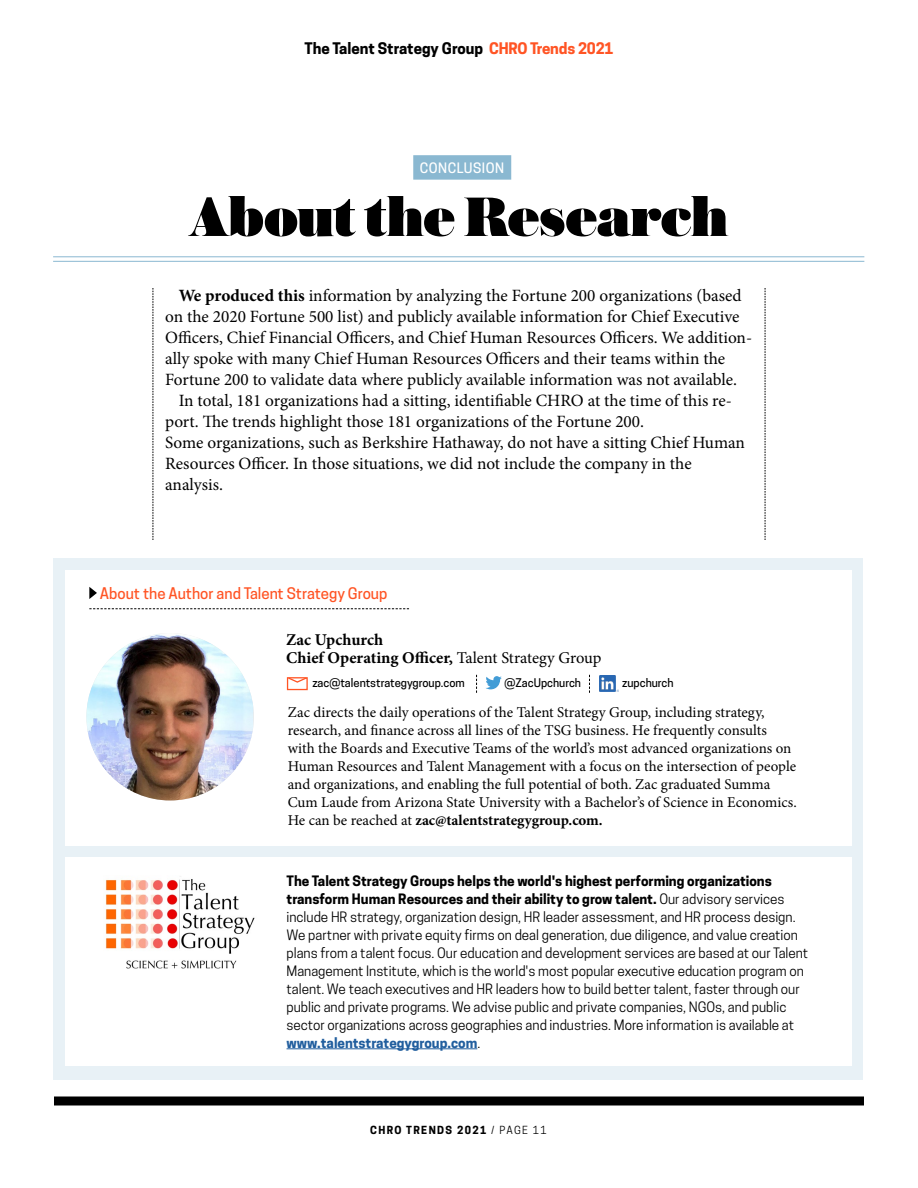
<style>
.page{position:relative;width:918px;height:1188px;background:#fff}
.page>*{position:absolute;margin:0;border:0;box-sizing:border-box;transform-origin:0 0}
.t1{font:900 58.35px "Austin";color:#000}
.t2{font:17.25px/21px "Minion Pro";color:#000}
.t3{font:700 16.5px "Minion Pro";color:#000}
.t4{font:15px/18px "Minion Pro";color:#000}
.t5{font:700 15px "Cooper Hewitt";letter-spacing:-.01em;color:#000}
.t6{font:500 15px "Cooper Hewitt";color:#ff5424}
.t7{font:13.5px/18px "Cooper Hewitt";color:#000}
.t8{font:500 13.5px "Cooper Hewitt";letter-spacing:.04em;color:#fff}
.t9{font:500 11.25px "Cooper Hewitt";color:#000}
.t10{font:700 10.5px "Cooper Hewitt";letter-spacing:.13em;color:#000}
.s1{color:#ff5424}
.s2{font-weight:700}
.s3{font-weight:400}
.s4{font-weight:700;color:#215e9e}
</style>
<div class="page">
<div style="left:54px;top:1096px;width:810px;height:10px;background:#000"></div>
<div style="left:53px;top:558px;width:810px;height:522px;background:#e8f1f6"></div>
<div style="left:65px;top:571px;width:786px;height:275px;background:#fff"></div>
<div style="left:65px;top:857px;width:786px;height:208px;background:#fff"></div>
<hr style="left:287px;top:1049px;width:190px;height:1px;background:#215e9e">
<img style="left:86px;top:634px;width:167px;height:167px">
<img style="left:105px;top:876px;width:150px;height:93px">
<svg style="left:486px;top:676px;width:16px;height:13px"></svg>
<div style="left:287px;top:677px;width:21px;height:13px;border:1px solid #ff5424"></div>
<svg style="left:287px;top:677px;width:21px;height:6px"></svg>
<svg style="left:476px;top:675px;width:1px;height:18px"></svg>
<svg style="left:589px;top:675px;width:1px;height:18px"></svg>
<div style="left:413px;top:155px;width:98px;height:25px;background:#8ab8d1"></div>
<hr style="left:53px;top:256px;width:811px;height:1px;background:#8ab8d1">
<hr style="left:53px;top:261px;width:811px;height:1px;background:#8ab8d1">
<svg style="left:89px;top:587px;width:8px;height:12px"></svg>
<svg style="left:89px;top:608px;width:320px;height:1px"></svg>
<img style="left:599px;top:675px;width:19px;height:16px">
<svg style="left:765px;top:288px;width:1px;height:252px"></svg>
<svg style="left:153px;top:288px;width:1px;height:252px"></svg>
<p class="t5" style="left:304px;top:39px;width:311px">The Talent Strategy Group <span class="s1">CHRO Trends 2021</span></p>
<p class="t8" style="left:420px;top:160px;width:86px">CONCLUSION</p>
<p class="t1" style="left:190px;top:173px;width:540px">About the Research</p>
<p class="t2" style="left:165px;top:285px;width:588px;text-indent:14px"><span class="s2">We produced this</span> information by analyzing the Fortune 200 organizations (based on the 2020 Fortune 500 list) and publicly available information for Chief Executive Officers, Chief Financial Officers, and Chief Human Resources Officers. We addition&shy;ally spoke with many Chief Human Resources Officers and their teams within the Fortune 200 to validate data where publicly available information was not available.</p>
<p class="t2" style="left:165px;top:390px;width:581px;text-indent:14px">In total, 181 organizations had a sitting, identifiable CHRO at the time of this re&shy;port. The trends highlight those 181 organizations of the Fortune 200.<br>Some organizations, such as Berkshire Hathaway, do not have a sitting Chief Human Resources Officer. In those situations, we did not include the company in the analysis.</p>
<p class="t6" style="left:100px;top:585px;width:289px">About the Author and Talent Strategy Group</p>
<p class="t3" style="left:286px;top:628px;width:99px">Zac Upchurch</p>
<p class="t3" style="left:286px;top:646px;width:317px">Chief Operating Officer, <span class="s3">Talent Strategy Group</span></p>
<p class="t4" style="left:288px;top:704px;width:510px">Zac directs the daily operations of the Talent Strategy Group, including strategy, research, and finance across all lines of the TSG business. He frequently consults with the Boards and Executive Teams of the world’s most advanced organizations on Human Resources and Talent Management with a focus on the intersection of people and organizations, and enabling the full potential of both. Zac graduated Summa Cum Laude from Arizona State University with a Bachelor’s of Science in Economics.<br>He can be reached at <span class="s2">zac@talentstrategygroup.com.</span></p>
<p class="t9" style="left:312px;top:676px;width:154px">zac@talentstrategygroup.com</p>
<p class="t9" style="left:505px;top:676px;width:78px">@ZacUpchurch</p>
<p class="t9" style="left:622px;top:676px;width:53px">zupchurch</p>
<p class="t7" style="left:287px;top:872px;width:523px"><span class="s2">The Talent Strategy Groups helps the world's highest performing organizations transform Human Resources and their ability to grow talent.</span> Our advisory services include HR strategy, organization design, HR leader assessment, and HR process design.<br>We partner with private equity firms on deal generation, due diligence, and value creation plans from a talent focus. Our education and development services are based at our Talent Management Institute, which is the world's most popular executive education program on talent. We teach executives and HR leaders how to build better talent, faster through our public and private programs. We advise public and private companies, NGOs, and public sector organizations across geographies and industries. More information is available at <span class="s4">www.talentstrategygroup.com</span>.</p>
<p class="t10" style="left:370px;top:1124px;width:178px">CHRO TRENDS 2021 <span class="s3">/ PAGE 11</span></p>
</div>
